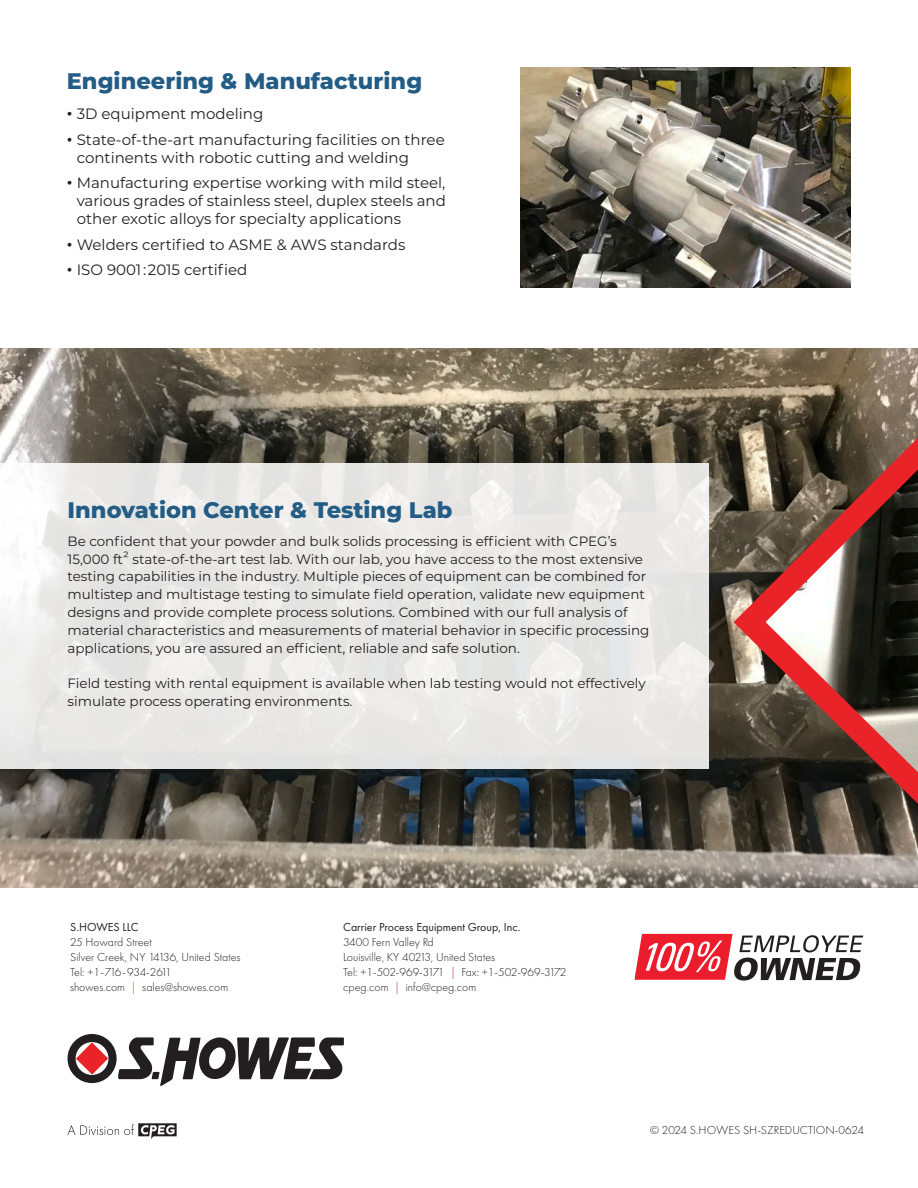
<style>
.page{position:relative;width:918px;height:1188px;background:#fff}
.page>*{position:absolute;margin:0;border:0;box-sizing:border-box;transform-origin:0 0}
.t1{font:800 22.5px "Montserrat";color:#235c85}
.t2{font:15px/18px "Montserrat";color:#231f20;text-align:justify}
.t3{font:13.5px/18px "Montserrat";color:#231f20}
.t4{font:300 12px/15px "Futura PT";color:#231f20}
.t5{font:12px "Futura PT";color:#231f20}
.s1{font-weight:700}
.s2{font-weight:700;color:#fff}
.s3{color:#b02423}
</style>
<div class="page">
<img style="left:0;top:348px;width:718px;height:539px">
<svg style="left:0;top:463px;width:708px;height:306px;fill:#e8e8e6"></svg>
<svg style="left:634px;top:933px;width:227px;height:48px"></svg>
<svg style="left:68px;top:1034px;width:276px;height:52px"></svg>
<svg style="left:68px;top:1123px;width:109px;height:16px"></svg>
<img style="left:521px;top:67px;width:330px;height:220px">
<svg style="left:718px;top:348px;width:200px;height:598px"></svg>
<h1 class="t1" style="left:67px;top:71px;width:357px">Engineering &amp; Manufacturing</h1>
<p class="t2" style="left:67px;top:106px;width:198px"><span class="s1">•</span> 3D equipment modeling</p>
<p class="t2" style="left:67px;top:131px;width:379px"><span class="s1">•</span> State-of-the-art manufacturing facilities on three</p>
<p class="t2" style="left:67px;top:149px;width:344px"><span class="s2">•</span> continents with robotic cutting and welding</p>
<p class="t2" style="left:77px;top:175px;width:371px;text-indent:-10px"><span class="s1">•</span> Manufacturing expertise working with mild steel, various grades of stainless steel, duplex steels and other exotic alloys for specialty applications</p>
<p class="t2" style="left:67px;top:236px;width:340px"><span class="s1">•</span> Welders certified to ASME &amp; AWS standards</p>
<p class="t2" style="left:67px;top:262px;width:182px"><span class="s1">•</span> ISO 9001:2015 certified</p>
<h1 class="t1" style="left:68px;top:500px;width:386px">Innovation Center &amp; Testing Lab</h1>
<p class="t3" style="left:68px;top:533px;width:584px">Be confident that your powder and bulk solids processing is efficient with CPEG’s 15,000 ft2 state-of-the-art test lab. With our lab, you have access to the most extensive testing capabilities in the industry. Multiple pieces of equipment can be combined for multistep and multistage testing to simulate field operation, validate new equipment designs and provide complete process solutions. Combined with our full analysis of material characteristics and measurements of material behavior in specific processing applications, you are assured an efficient, reliable and safe solution.</p>
<p class="t3" style="left:68px;top:675px;width:580px">Field testing with rental equipment is available when lab testing would not effectively simulate process operating environments.</p>
<p class="t5" style="left:70px;top:922px;width:70px">S.HOWES LLC</p>
<p class="t4" style="left:70px;top:935px;width:172px">25 Howard Street<br>Silver Creek, NY 14136, United States<br>Tel: +1-716-934-2611<br>showes.com <span class="s3">|</span> sales@showes.com</p>
<p class="t5" style="left:343px;top:922px;width:179px">Carrier Process Equipment Group, Inc.</p>
<p class="t4" style="left:343px;top:935px;width:225px">3400 Fern Valley Rd<br>Louisville, KY 40213, United States<br>Tel: +1-502-969-3171 <span class="s3">|</span> Fax: +1-502-969-3172 cpeg.com <span class="s3">|</span> info@cpeg.com</p>
<p class="t4" style="left:650px;top:1123px;width:215px">© 2024 S.HOWES SH-SZREDUCTION-0624</p>
</div>
